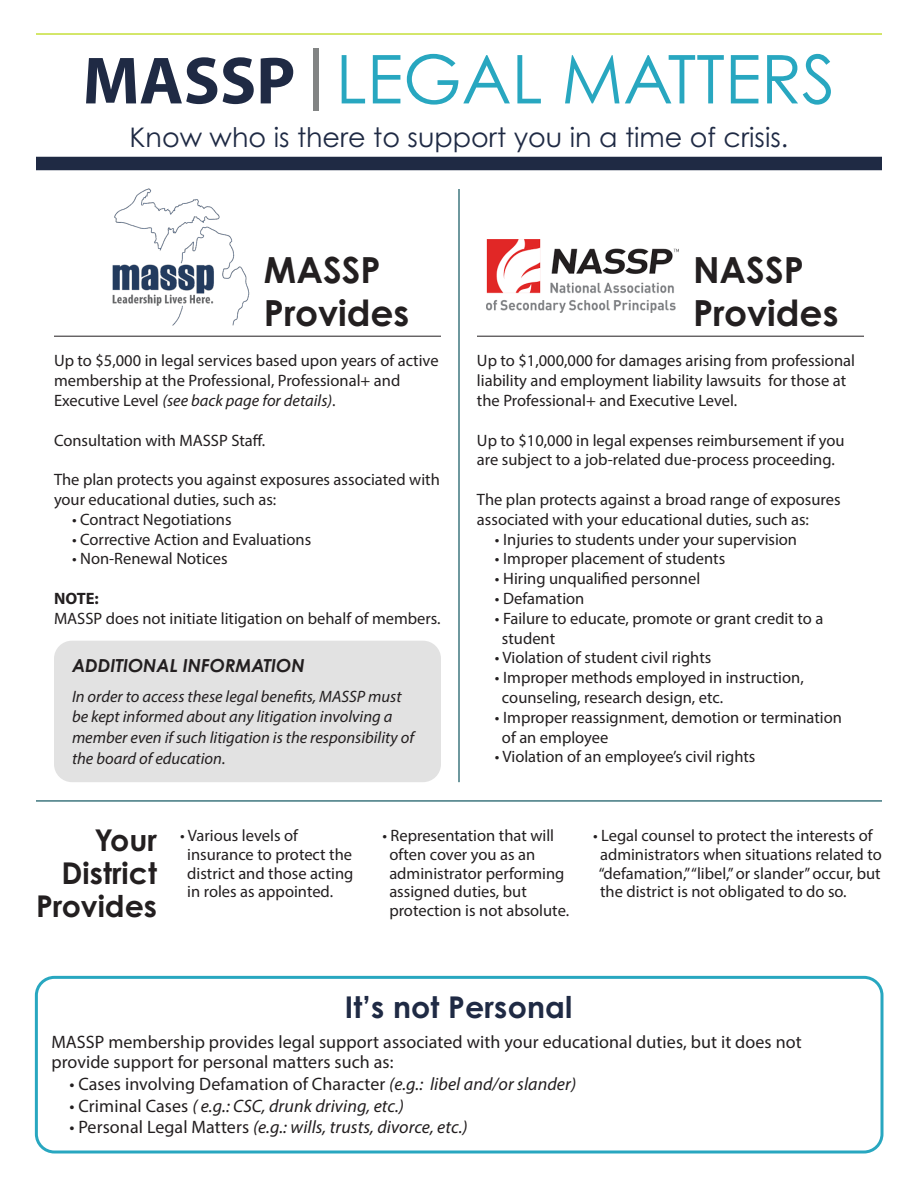
<style>
.page{position:relative;width:918px;height:1188px;background:#fff}
.page>*{position:absolute;margin:0;border:0;box-sizing:border-box;transform-origin:0 0}
.t1{font:67.35px "Century Gothic Pro";color:#28a7c0}
.t2{font:700 36px/43.2px "Century Gothic Pro";color:#231f20}
.t3{font:700 30px/33px "Century Gothic Pro";color:#231f20;text-align:right}
.t4{font:700 30px "Century Gothic Pro";letter-spacing:.005em;color:#1f2a44}
.t5{font:27px "Century Gothic Pro";color:#1f2a44}
.t6{font:18px "Myriad Pro";letter-spacing:.005em;color:#231f20}
.t7{font:italic 18px "Myriad Pro";letter-spacing:.005em;color:#231f20}
.t8{font:italic 700 18px "Century Gothic Pro";color:#231f20}
.t9{font:16.5px/19.8px "Myriad Pro";color:#231f20}
.t10{font:italic 16.5px/21px "Myriad Pro";color:#231f20}
.t11{font:700 16.5px "Myriad Pro";color:#231f20}
.s1{font-family:"Myriad Pro";font-weight:700;color:#1f2a44}
.s2{font-weight:700;color:#828484}
.s3{font-style:italic}
.s4{font-style:normal}
</style>
<div class="page">
<hr style="left:458px;top:189px;width:2px;height:593px;background:#3f777f">
<hr style="left:36px;top:800px;width:846px;height:2px;background:#3f777f">
<hr style="left:54px;top:336px;width:387px;height:1px;background:#231f20">
<hr style="left:477px;top:336px;width:387px;height:1px;background:#231f20">
<img style="left:112px;top:189px;width:138px;height:137px">
<img style="left:487px;top:240px;width:192px;height:72px">
<div style="left:35px;top:976px;width:849px;height:178px;border:3px solid #28a7c0;border-radius:18px"></div>
<div style="left:54px;top:641px;width:387px;height:141px;background:#e2e2e2;border-radius:18px"></div>
<div style="left:36px;top:157px;width:846px;height:13px;background:#1f2a44"></div>
<hr style="left:36px;top:33px;width:846px;height:2px;background:#c6df3a">
<p class="t1" style="left:83px;top:38px;width:754px"><span class="s1">MASSP</span><span class="s2">|</span>LEGAL MATTERS</p>
<p class="t5" style="left:130px;top:121px;width:660px">Know who is there to support you in a time of crisis.</p>
<p class="t2" style="left:264px;top:248px;width:147px">MASSP<br>Provides</p>
<p class="t9" style="left:54px;top:351px;width:386px">Up to $5,000 in legal services based upon years of active membership at the Professional, Professional+ and<br>Executive Level <span class="s3">(see back page for details)</span>.</p>
<p class="t9" style="left:54px;top:430px;width:213px">Consultation with MASSP Staff.</p>
<p class="t9" style="left:54px;top:469px;width:387px">The plan protects you against exposures associated with your educational duties, such as:</p>
<p class="t9" style="left:72px;top:509px;width:161px">• Contract Negotiations</p>
<p class="t9" style="left:72px;top:529px;width:241px">• Corrective Action and Evaluations</p>
<p class="t9" style="left:72px;top:549px;width:157px">• Non-Renewal Notices</p>
<p class="t11" style="left:54px;top:588px;width:46px">NOTE:</p>
<p class="t9" style="left:54px;top:608px;width:388px">MASSP does not initiate litigation on behalf of members.</p>
<p class="t8" style="left:72px;top:654px;width:234px">ADDITIONAL INFORMATION</p>
<p class="t10" style="left:72px;top:686px;width:331px">In order to access these legal benefits, MASSP must</p>
<p class="t10" style="left:72px;top:706px;width:344px">be kept informed about any litigation involving a member even if such litigation is the responsibility of the board of education.</p>
<p class="t2" style="left:693px;top:248px;width:147px">NASSP<br>Provides</p>
<p class="t9" style="left:477px;top:351px;width:380px">Up to $1,000,000 for damages arising from professional liability and employment liability lawsuits for those at the Professional+ and Executive Level.</p>
<p class="t9" style="left:477px;top:430px;width:369px">Up to $10,000 in legal expenses reimbursement if you are subject to a job-related due-process proceeding.</p>
<p class="t9" style="left:477px;top:489px;width:365px">The plan protects against a broad range of exposures associated with your educational duties, such as:</p>
<p class="t9" style="left:495px;top:529px;width:304px">• Injuries to students under your supervision</p>
<p class="t9" style="left:495px;top:549px;width:232px">• Improper placement of students</p>
<p class="t9" style="left:495px;top:568px;width:207px">• Hiring unqualified personnel</p>
<p class="t9" style="left:495px;top:588px;width:91px">• Defamation</p>
<p class="t9" style="left:495px;top:608px;width:330px">• Failure to educate, promote or grant credit to a</p>
<p class="t9" style="left:502px;top:628px;width:55px">student</p>
<p class="t9" style="left:495px;top:648px;width:218px">• Violation of student civil rights</p>
<p class="t9" style="left:495px;top:667px;width:310px">• Improper methods employed in instruction,</p>
<p class="t9" style="left:502px;top:687px;width:223px">counseling, research design, etc.</p>
<p class="t9" style="left:495px;top:707px;width:349px">• Improper reassignment, demotion or termination</p>
<p class="t9" style="left:502px;top:727px;width:108px">of an employee</p>
<p class="t9" style="left:495px;top:747px;width:262px">• Violation of an employee’s civil rights</p>
<p class="t3" style="left:95px;top:823px;width:64px">Your</p>
<p class="t3" style="left:36px;top:856px;width:123px">District<br>Provides</p>
<p class="t9" style="left:180px;top:825px;width:119px">• Various levels of</p>
<p class="t9" style="left:187px;top:844px;width:166px">insurance to protect the</p>
<p class="t9" style="left:187px;top:863px;width:168px">district and those acting</p>
<p class="t9" style="left:187px;top:882px;width:147px">in roles as appointed.</p>
<p class="t9" style="left:389px;top:826px;width:181px;line-height:18.8px;text-indent:-7px">• Representation that will often cover you as an administrator performing assigned duties, but protection is not absolute.</p>
<p class="t9" style="left:599px;top:826px;width:285px;line-height:18.8px;text-indent:-6px">• Legal counsel to protect the interests of administrators when situations related to “defamation,” “libel,” or slander” occur, but the district is not obligated to do so.</p>
<p class="t4" style="left:345px;top:989px;width:229px">It’s not Personal</p>
<p class="t6" style="left:51px;top:1031px;width:752px">MASSP membership provides legal support associated with your educational duties, but it does not</p>
<p class="t6" style="left:51px;top:1051px;width:344px">provide support for personal matters such as:</p>
<p class="t6" style="left:69px;top:1073px;width:508px">• Cases involving Defamation of Character <span class="s3">(e.g.: libel and/or slander)</span></p>
<p class="t7" style="left:69px;top:1094px;width:336px"><span class="s4">• Criminal Cases</span> ( e.g.: CSC, drunk driving, etc.)</p>
<p class="t7" style="left:69px;top:1116px;width:400px"><span class="s4">• Personal Legal Matters</span> (e.g.: wills, trusts, divorce, etc.)</p>
</div>
